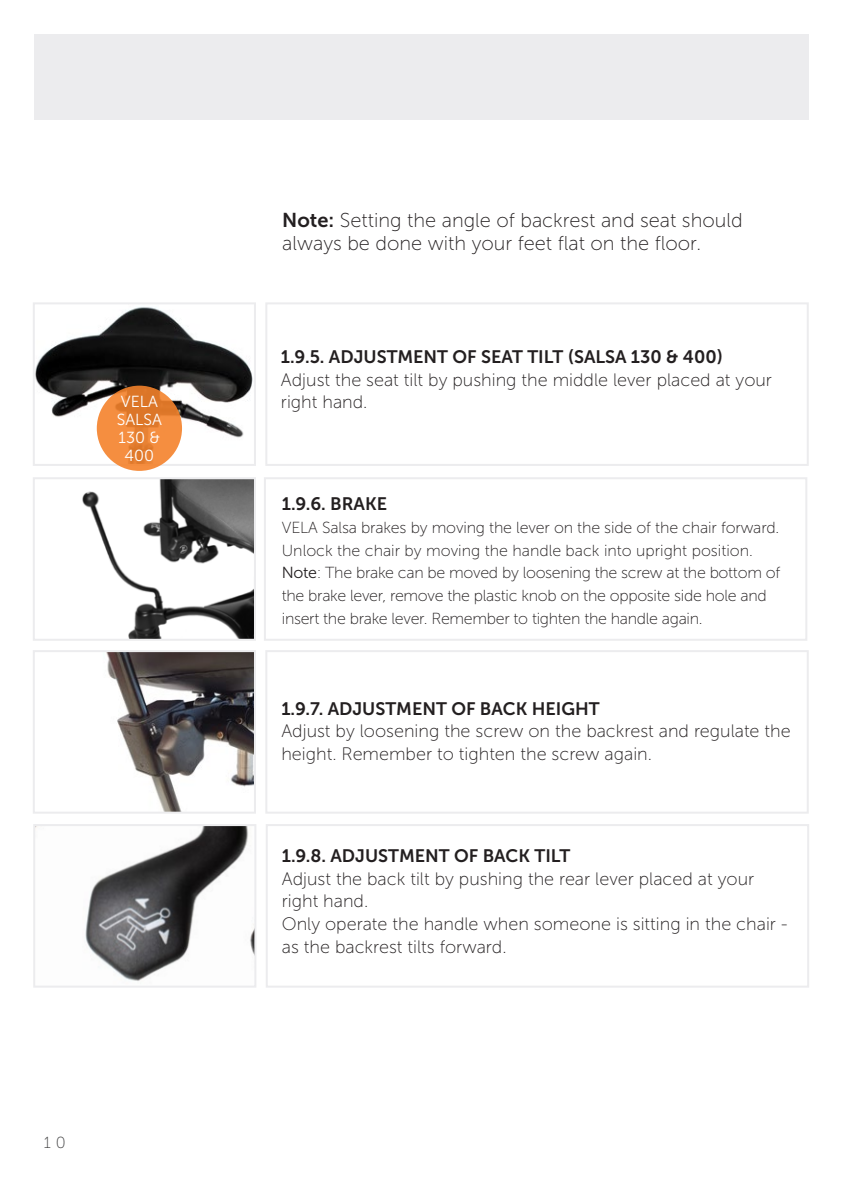
<style>
.page{position:relative;width:842px;height:1191px;background:#fff}
.page>*{position:absolute;margin:0;border:0;box-sizing:border-box;transform-origin:0 0}
.Brødtekst{font:20px/22.6px "Museo Sans 100";color:#231f20}
.Brugsvejledning__Brø{font:18px/22.6px "Museo Sans 100";color:#231f20}
.Nummerreret_underafs{font:18px "Museo Sans 700";color:#231f20}
.Brugsvejledning__Brø-2{font:16px/22.6px "Museo Sans 100";letter-spacing:-.02em;color:#231f20}
.Brugsvejledning__Txt{font:16px "Museo Sans 300";color:#fff}
.t1{font:16px "Museo Sans 100";color:#3e3e3f}
.s1{font-family:"Museo Sans 700"}
.s2{font-family:"Museo Sans 300"}
</style>
<div class="page">
<div style="left:34px;top:34px;width:775px;height:86px;background:#ececee"></div>
<div style="left:265px;top:650px;width:544px;height:163px;border:2px solid #ececee"></div>
<div style="left:266px;top:824px;width:543px;height:163px;border:2px solid #ececee"></div>
<div style="left:265px;top:302px;width:544px;height:164px;border:2px solid #ececee"></div>
<img style="left:36px;top:827px;width:217px;height:154px">
<div style="left:33px;top:824px;width:223px;height:163px;border:2px solid #ececee"></div>
<img style="left:36px;top:307px;width:217px;height:156px">
<div style="left:33px;top:302px;width:223px;height:164px;border:2px solid #ececee"></div>
<svg style="left:97px;top:386px;width:85px;height:85px;background:#eb8537"></svg>
<img style="left:106px;top:653px;width:147px;height:157px">
<div style="left:33px;top:650px;width:223px;height:163px;border:2px solid #ececee"></div>
<div style="left:264px;top:477px;width:543px;height:164px;border:2px solid #ececee"></div>
<img style="left:82px;top:480px;width:171px;height:158px">
<div style="left:33px;top:477px;width:223px;height:164px;border:2px solid #ececee"></div>
<p class="Brugsvejledning__Txt" style="left:121px;top:393px;width:39px">VELA</p>
<p class="Brugsvejledning__Txt" style="left:117px;top:411px;width:47px">SALSA</p>
<p class="Brugsvejledning__Txt" style="left:119px;top:429px;width:43px">130 &amp;</p>
<p class="Brugsvejledning__Txt" style="left:125px;top:447px;width:31px">400</p>
<p class="t1" style="left:44px;top:1133px;width:23px">1 0</p>
<p class="Brødtekst" style="left:282px;top:209px;width:462px"><span class="s1">Note:</span> Setting the angle of backrest and seat should always be done with your feet flat on the floor.</p>
<p class="Nummerreret_underafs" style="left:281px;top:347px;width:444px">1.9.5. ADJUSTMENT OF SEAT TILT (SALSA 130 &amp; 400)</p>
<p class="Brugsvejledning__Brø" style="left:281px;top:368px;width:493px">Adjust the seat tilt by pushing the middle lever placed at your right hand.</p>
<p class="Nummerreret_underafs" style="left:282px;top:494px;width:107px">1.9.6. BRAKE</p>
<p class="Brugsvejledning__Brø-2" style="left:282px;top:516px;width:499px">VELA Salsa brakes by moving the lever on the side of the chair forward.<br>Unlock the chair by moving the handle back into upright position.</p>
<p class="Brugsvejledning__Brø-2" style="left:282px;top:562px;width:500px"><span class="s2">Note</span>: The brake can be moved by loosening the screw at the bottom of the brake lever, remove the plastic knob on the opposite side hole and insert the brake lever. Remember to tighten the handle again.</p>
<p class="Nummerreret_underafs" style="left:281px;top:698px;width:320px">1.9.7. ADJUSTMENT OF BACK HEIGHT</p>
<p class="Brugsvejledning__Brø" style="left:281px;top:720px;width:511px">Adjust by loosening the screw on the backrest and regulate the height. Remember to tighten the screw again.</p>
<p class="Nummerreret_underafs" style="left:282px;top:845px;width:290px">1.9.8. ADJUSTMENT OF BACK TILT</p>
<p class="Brugsvejledning__Brø" style="left:282px;top:867px;width:474px">Adjust the back tilt by pushing the rear lever placed at your</p>
<p class="Brugsvejledning__Brø" style="left:282px;top:890px;width:88px">right hand.</p>
<p class="Brugsvejledning__Brø" style="left:282px;top:912px;width:507px">Only operate the handle when someone is sitting in the chair - as the backrest tilts forward.</p>
</div>
